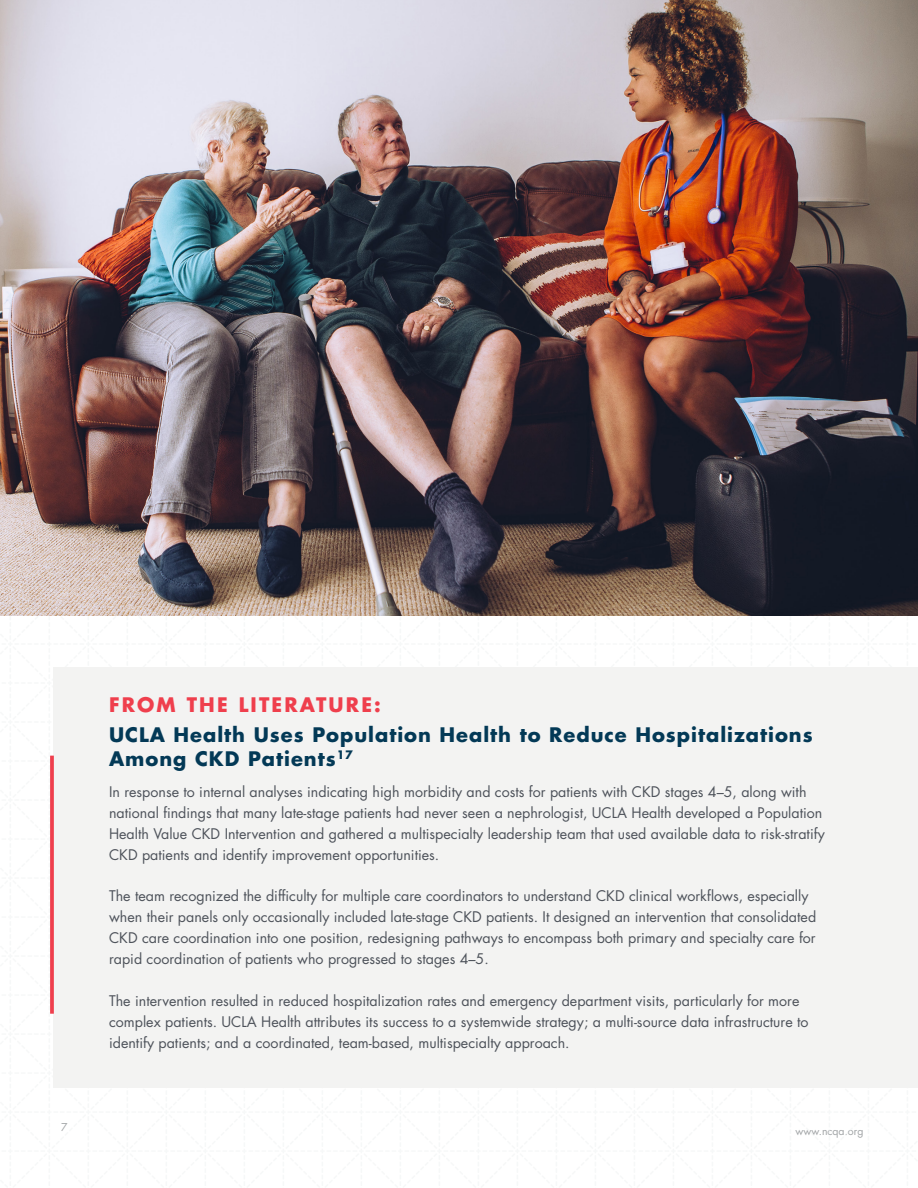
<style>
.page{position:relative;width:918px;height:1188px;background:#fff}
.page>*{position:absolute;margin:0;border:0;box-sizing:border-box;transform-origin:0 0}
.t1{font:700 19.5px/30px "Futura Std";letter-spacing:.05em;color:#033956}
.t2{font:14.25px/21px "Futura Std";color:#4d525a}
.t3{font:10.5px "Futura Std";color:#a0a3a5}
.s1{color:#ef3f4d}
</style>
<div class="page">
<div style="left:54px;top:667px;width:864px;height:421px;background:#f3f3f2"></div>
<svg style="left:50px;top:756px;width:4px;height:258px"></svg>
<img style="left:0;top:0;width:918px;height:616px">
<p class="t3" style="left:61px;top:1121px;width:8px">7</p>
<p class="t1" style="left:109px;top:689px;width:705px"><span class="s1">FROM THE LITERATURE:<br></span>UCLA Health Uses Population Health to Reduce Hospitalizations</p>
<p class="t1" style="left:109px;top:743px;width:245px">Among CKD Patients<sup>17</sup></p>
<p class="t2" style="left:109px;top:782px;width:717px">In response to internal analyses indicating high morbidity and costs for patients with CKD stages 4–5, along with national findings that many late-stage patients had never seen a nephrologist, UCLA Health developed a Population Health Value CKD Intervention and gathered a multispecialty leadership team that used available data to risk-stratify CKD patients and identify improvement opportunities.</p>
<p class="t2" style="left:109px;top:886px;width:709px">The team recognized the difficulty for multiple care coordinators to understand CKD clinical workflows, especially when their panels only occasionally included late-stage CKD patients. It designed an intervention that consolidated CKD care coordination into one position, redesigning pathways to encompass both primary and specialty care for rapid coordination of patients who progressed to stages 4–5.</p>
<p class="t2" style="left:109px;top:990px;width:701px">The intervention resulted in reduced hospitalization rates and emergency department visits, particularly for more complex patients. UCLA Health attributes its success to a systemwide strategy; a multi-source data infrastructure to identify patients; and a coordinated, team-based, multispecialty approach.</p>
<p class="t3" style="left:796px;top:1124px;width:69px">www.ncqa.org</p>
</div>
